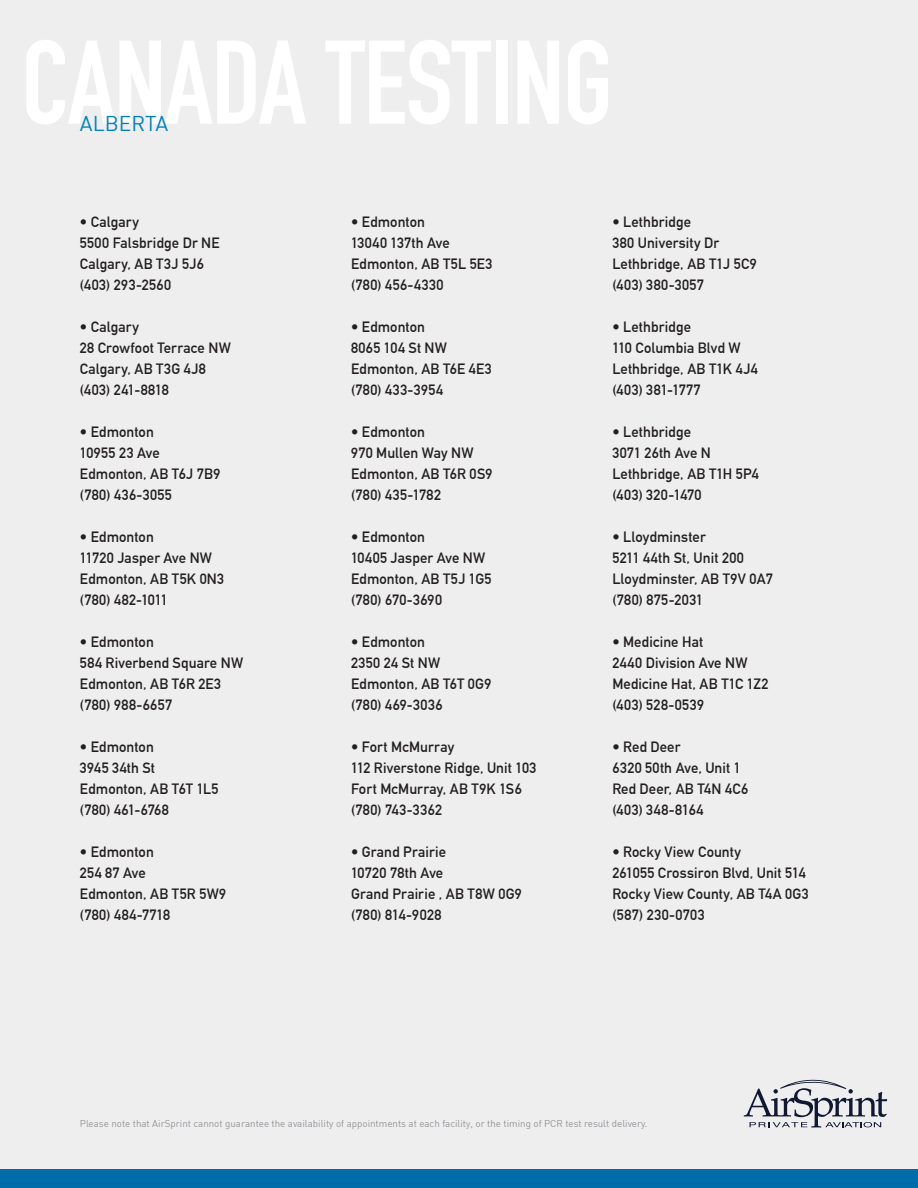
<style>
.page{position:relative;width:918px;height:1188px;background:#eeeeef}
.page>*{position:absolute;margin:0;border:0;box-sizing:border-box;transform-origin:0 0}
.t1{font:21px "DIN";color:#0082be}
.t2{font:700 14.7px/21px "DIN Alternate";letter-spacing:.01em;color:#231f20}
.t3{font:700 14.7px "DIN Alternate";letter-spacing:.035em;color:#231f20}
.t4{font:700 14.7px "DIN Alternate";letter-spacing:.03em;color:#231f20}
.t5{font:9.75px "DIN";color:#939598}
</style>
<div class="page">
<div style="left:0;top:1170px;width:918px;height:18px;background:#006ca9"></div>
<svg style="left:744px;top:1080px;width:143px;height:48px"></svg>
<p class="t1" style="left:80px;top:110px;width:90px">ALBERTA</p>
<p class="t2" style="left:80px;top:211px;width:60px">• Calgary</p>
<p class="t2" style="left:80px;top:232px;width:141px">5500 Falsbridge Dr NE</p>
<p class="t2" style="left:80px;top:253px;width:126px">Calgary, AB T3J 5J6</p>
<p class="t3" style="left:80px;top:274px;width:93px">(403) 293-2560</p>
<p class="t2" style="left:80px;top:316px;width:60px">• Calgary</p>
<p class="t2" style="left:80px;top:337px;width:153px">28 Crowfoot Terrace NW</p>
<p class="t2" style="left:80px;top:358px;width:128px">Calgary, AB T3G 4J8</p>
<p class="t3" style="left:80px;top:379px;width:91px">(403) 241-8818</p>
<p class="t2" style="left:80px;top:421px;width:76px">• Edmonton</p>
<p class="t2" style="left:80px;top:442px;width:81px">10955 23 Ave</p>
<p class="t2" style="left:80px;top:463px;width:142px">Edmonton, AB T6J 7B9</p>
<p class="t2" style="left:80px;top:484px;width:94px">(780) 436-3055</p>
<p class="t2" style="left:80px;top:526px;width:76px">• Edmonton</p>
<p class="t2" style="left:80px;top:547px;width:134px">11720 Jasper Ave NW</p>
<p class="t2" style="left:80px;top:568px;width:146px">Edmonton, AB T5K 0N3</p>
<p class="t2" style="left:80px;top:589px;width:90px">(780) 482-1011</p>
<p class="t2" style="left:80px;top:631px;width:76px">• Edmonton</p>
<p class="t2" style="left:80px;top:652px;width:165px">584 Riverbend Square NW<br>Edmonton, AB T6R 2E3</p>
<p class="t3" style="left:80px;top:694px;width:94px">(780) 988-6657</p>
<p class="t2" style="left:80px;top:736px;width:76px">• Edmonton</p>
<p class="t2" style="left:80px;top:757px;width:77px">3945 34th St</p>
<p class="t2" style="left:80px;top:778px;width:140px">Edmonton, AB T6T 1L5</p>
<p class="t2" style="left:80px;top:799px;width:91px">(780) 461-6768</p>
<p class="t2" style="left:80px;top:841px;width:76px">• Edmonton</p>
<p class="t2" style="left:80px;top:862px;width:67px">254 87 Ave</p>
<p class="t2" style="left:80px;top:883px;width:148px">Edmonton, AB T5R 5W9</p>
<p class="t2" style="left:80px;top:904px;width:92px">(780) 484-7718</p>
<p class="t2" style="left:351px;top:211px;width:76px">• Edmonton</p>
<p class="t2" style="left:351px;top:232px;width:100px">13040 137th Ave</p>
<p class="t2" style="left:351px;top:253px;width:143px">Edmonton, AB T5L 5E3</p>
<p class="t4" style="left:351px;top:274px;width:94px">(780) 456-4330</p>
<p class="t2" style="left:351px;top:316px;width:76px">• Edmonton</p>
<p class="t2" style="left:351px;top:337px;width:98px">8065 104 St NW</p>
<p class="t2" style="left:351px;top:358px;width:142px">Edmonton, AB T6E 4E3</p>
<p class="t4" style="left:351px;top:379px;width:94px">(780) 433-3954</p>
<p class="t2" style="left:351px;top:421px;width:76px">• Edmonton</p>
<p class="t2" style="left:351px;top:442px;width:124px">970 Mullen Way NW</p>
<p class="t2" style="left:351px;top:463px;width:143px">Edmonton, AB T6R 0S9</p>
<p class="t2" style="left:351px;top:484px;width:92px">(780) 435-1782</p>
<p class="t2" style="left:351px;top:526px;width:76px">• Edmonton</p>
<p class="t2" style="left:351px;top:547px;width:136px">10405 Jasper Ave NW</p>
<p class="t2" style="left:351px;top:568px;width:142px">Edmonton, AB T5J 1G5</p>
<p class="t2" style="left:351px;top:589px;width:93px">(780) 670-3690</p>
<p class="t2" style="left:351px;top:631px;width:76px">• Edmonton</p>
<p class="t2" style="left:351px;top:652px;width:91px">2350 24 St NW</p>
<p class="t2" style="left:351px;top:673px;width:142px">Edmonton, AB T6T 0G9</p>
<p class="t2" style="left:351px;top:694px;width:93px">(780) 469-3036</p>
<p class="t2" style="left:351px;top:736px;width:105px">• Fort McMurray</p>
<p class="t2" style="left:351px;top:757px;width:187px">112 Riverstone Ridge, Unit 103</p>
<p class="t2" style="left:351px;top:778px;width:172px">Fort McMurray, AB T9K 1S6</p>
<p class="t4" style="left:351px;top:799px;width:93px">(780) 743-3362</p>
<p class="t2" style="left:351px;top:841px;width:97px">• Grand Prairie</p>
<p class="t2" style="left:351px;top:862px;width:94px">10720 78th Ave</p>
<p class="t2" style="left:351px;top:883px;width:172px">Grand Prairie , AB T8W 0G9</p>
<p class="t2" style="left:351px;top:904px;width:92px">(780) 814-9028</p>
<p class="t2" style="left:612px;top:211px;width:80px">• Lethbridge</p>
<p class="t2" style="left:612px;top:232px;width:108px">380 University Dr</p>
<p class="t2" style="left:612px;top:253px;width:146px">Lethbridge, AB T1J 5C9</p>
<p class="t2" style="left:612px;top:274px;width:93px">(403) 380-3057</p>
<p class="t2" style="left:612px;top:316px;width:80px">• Lethbridge</p>
<p class="t2" style="left:612px;top:337px;width:130px">110 Columbia Blvd W</p>
<p class="t2" style="left:612px;top:358px;width:147px">Lethbridge, AB T1K 4J4</p>
<p class="t2" style="left:612px;top:379px;width:90px">(403) 381-1777</p>
<p class="t2" style="left:612px;top:421px;width:80px">• Lethbridge</p>
<p class="t2" style="left:612px;top:442px;width:100px">3071 26th Ave N</p>
<p class="t2" style="left:612px;top:463px;width:148px">Lethbridge, AB T1H 5P4</p>
<p class="t2" style="left:612px;top:484px;width:91px">(403) 320-1470</p>
<p class="t2" style="left:612px;top:526px;width:95px">• Lloydminster</p>
<p class="t2" style="left:612px;top:547px;width:133px">5211 44th St, Unit 200</p>
<p class="t2" style="left:612px;top:568px;width:162px">Lloydminster, AB T9V 0A7</p>
<p class="t2" style="left:612px;top:589px;width:92px">(780) 875-2031</p>
<p class="t2" style="left:612px;top:631px;width:92px">• Medicine Hat</p>
<p class="t2" style="left:612px;top:652px;width:137px">2440 Division Ave NW</p>
<p class="t2" style="left:612px;top:673px;width:158px">Medicine Hat, AB T1C 1Z2</p>
<p class="t2" style="left:612px;top:694px;width:93px">(403) 528-0539</p>
<p class="t2" style="left:612px;top:736px;width:70px">• Red Deer</p>
<p class="t2" style="left:612px;top:757px;width:130px">6320 50th Ave, Unit 1</p>
<p class="t2" style="left:612px;top:778px;width:137px">Red Deer, AB T4N 4C6</p>
<p class="t3" style="left:612px;top:799px;width:93px">(403) 348-8164</p>
<p class="t2" style="left:612px;top:841px;width:130px">• Rocky View County</p>
<p class="t2" style="left:612px;top:862px;width:198px">261055 Crossiron Blvd, Unit 514<br>Rocky View County, AB T4A 0G3</p>
<p class="t2" style="left:612px;top:904px;width:94px">(587) 230-0703</p>
<p class="t5" style="left:80px;top:1117px;width:569px">Please note that AirSprint cannot guarantee the availability of appointments at each facility, or the timing of PCR test result delivery.</p>
</div>
